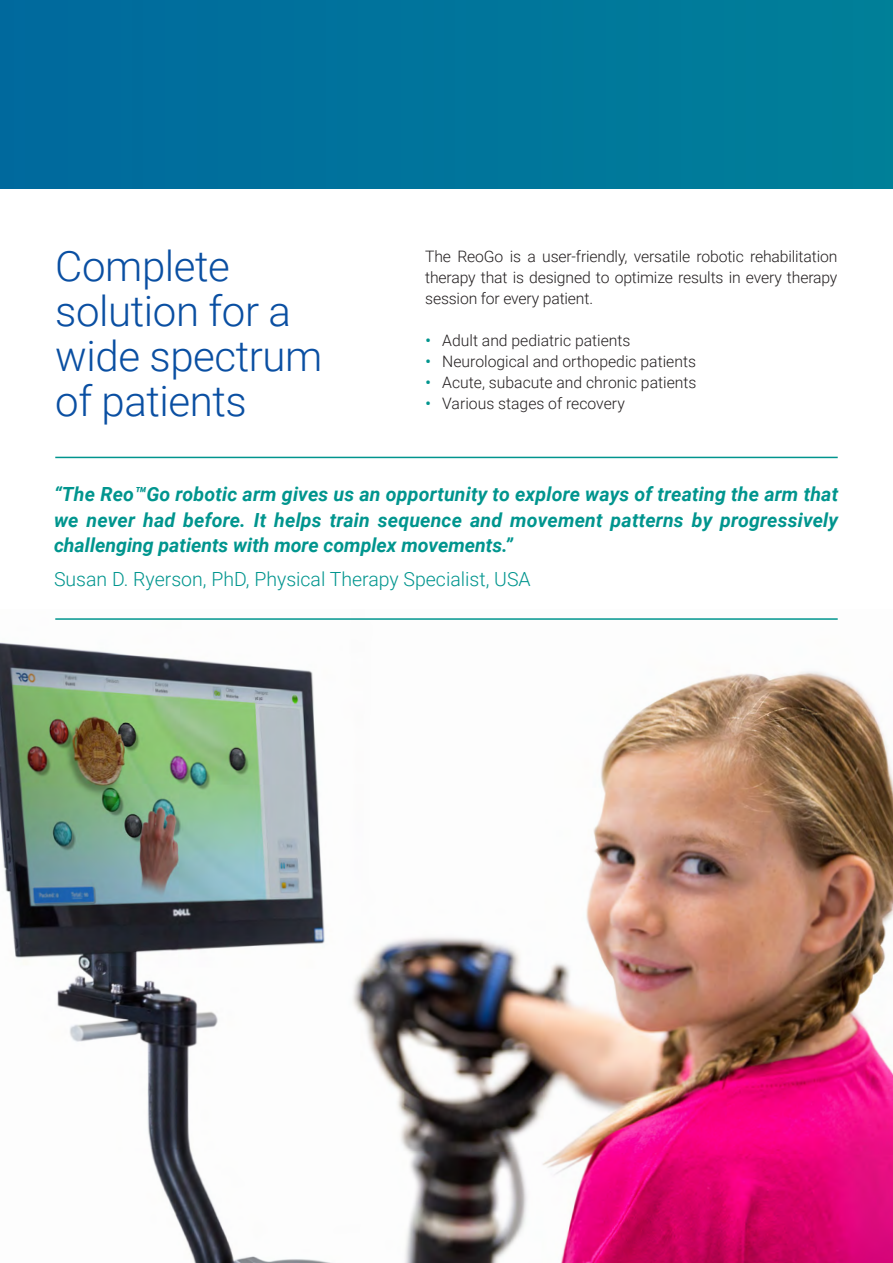
<style>
.page{position:relative;width:893px;height:1263px;background:#fff}
.page>*{position:absolute;margin:0;border:0;box-sizing:border-box;transform-origin:0 0}
.Headlines{font:300 42px/45px "Roboto";letter-spacing:-.01em;color:#0a4fa2}
.t1{font:italic 700 19.5px/25.5px "Roboto";color:#00958e;text-align:justify}
.t2{font:300 19.5px "Roboto";color:#00958e}
.t3{font:300 18.9px "Roboto";color:#00958e}
.t4{font:300 15.75px/21px "Roboto";color:#231f20;text-align:justify}
</style>
<div class="page">
<div style="left:0;top:0;width:893px;height:189px;background:#00749b"></div>
<img style="left:0;top:642px;width:893px;height:621px">
<hr style="left:55px;top:457px;width:783px;height:1px;background:#00958e">
<hr style="left:55px;top:618px;width:783px;height:2px;background:#00958e">
<p class="Headlines" style="left:55px;top:242px;width:269px">Complete solution for a wide spectrum of patients</p>
<p class="t4" style="left:425px;top:245px;width:414px">The ReoGo is a user-friendly, versatile robotic rehabilitation therapy that is designed to optimize results in every therapy session for every patient.</p>
<p class="t4" style="left:442px;top:329px;width:190px">Adult and pediatric patients</p>
<p class="t3" style="left:425px;top:327px;width:8px">•</p>
<p class="t4" style="left:442px;top:350px;width:255px">Neurological and orthopedic patients</p>
<p class="t3" style="left:425px;top:348px;width:8px">•</p>
<p class="t4" style="left:442px;top:371px;width:256px">Acute, subacute and chronic patients</p>
<p class="t3" style="left:425px;top:369px;width:8px">•</p>
<p class="t4" style="left:442px;top:392px;width:184px">Various stages of recovery</p>
<p class="t3" style="left:425px;top:390px;width:8px">•</p>
<p class="t1" style="left:54px;top:481px;width:786px">“The Reo™Go robotic arm gives us an opportunity to explore ways of treating the arm that we never had before. It helps train sequence and movement patterns by progressively challenging patients with more complex movements“.</p>
<p class="t2" style="left:54px;top:566px;width:478px">Susan D. Ryerson, PhD, Physical Therapy Specialist, USA</p>
</div>
